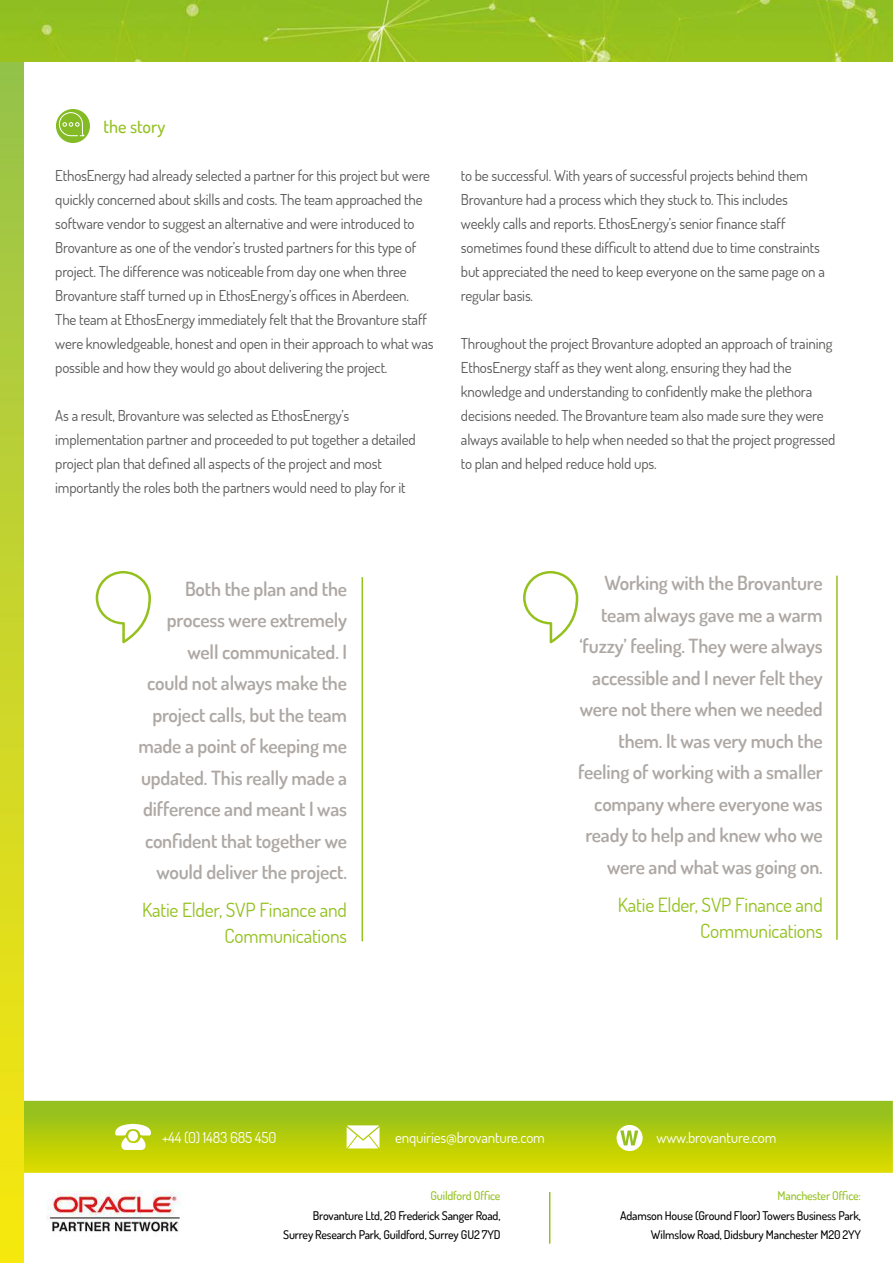
<style>
.page{position:relative;width:893px;height:1263px;background:#fff}
.page>*{position:absolute;margin:0;border:0;box-sizing:border-box;transform-origin:0 0}
.t1{font:600 19.5px/31.5px "Dosis";letter-spacing:-.01em;color:#aea8a4;text-align:right}
.t2{font:19.5px/25.5px "Dosis";letter-spacing:-.01em;color:#94c120;text-align:right}
.t3{font:500 18px "Dosis";color:#94c120}
.t4{font:15px/24px "Dosis";letter-spacing:-.01em;color:#585756}
.t5{font:15px "Dosis";letter-spacing:-.01em;color:#fff}
.t6{font:500 12px/19.5px "Dosis";letter-spacing:-.015em;color:#000;text-align:right}
.t7{font:500 12px "Dosis";letter-spacing:-.015em;color:#94c120}
</style>
<div class="page">
<img style="left:23px;top:1101px;width:870px;height:72px">
<svg style="left:115px;top:1124px;width:36px;height:26px"></svg>
<div style="left:128px;top:1131px;width:10px;height:10px;background:#fff;border-radius:50%"></div>
<svg style="left:347px;top:1125px;width:32px;height:23px"></svg>
<svg style="left:616px;top:1125px;width:27px;height:26px"></svg>
<svg style="left:620px;top:1130px;width:18px;height:15px"></svg>
<hr style="left:549px;top:1192px;width:1px;height:51px;background:#94c120">
<img style="left:0;top:61px;width:23px;height:1202px">
<img style="left:46px;top:1190px;width:134px;height:42px">
<img style="left:0;top:0;width:893px;height:61px">
<div style="left:56px;top:109px;width:34px;height:34px;background:#84bb25;border-radius:50%"></div>
<svg style="left:59px;top:112px;width:25px;height:31px"></svg>
<hr style="left:362px;top:577px;width:1px;height:364px;background:#95c11e">
<svg style="left:523px;top:571px;width:55px;height:72px"></svg>
<svg style="left:96px;top:571px;width:55px;height:72px"></svg>
<hr style="left:836px;top:576px;width:2px;height:364px;background:#95c11e">
<p class="t3" style="left:103px;top:119px;width:63px">the story</p>
<p class="t4" style="left:55px;top:165px;width:380px">EthosEnergy had already selected a partner for this project but were quickly concerned about skills and costs. The team approached the software vendor to suggest an alternative and were introduced to Brovanture as one of the vendor’s trusted partners for this type of project. The difference was noticeable from day one when three Brovanture staff turned up in EthosEnergy’s offices in Aberdeen.<br>The team at EthosEnergy immediately felt that the Brovanture staff were knowledgeable, honest and open in their approach to what was possible and how they would go about delivering the project.</p>
<p class="t4" style="left:55px;top:405px;width:362px">As a result, Brovanture was selected as EthosEnergy’s implementation partner and proceeded to put together a detailed project plan that defined all aspects of the project and most importantly the roles both the partners would need to play for it</p>
<p class="t4" style="left:461px;top:165px;width:366px">to be successful. With years of successful projects behind them Brovanture had a process which they stuck to. This includes weekly calls and reports. EthosEnergy’s senior finance staff sometimes found these difficult to attend due to time constraints but appreciated the need to keep everyone on the same page on a regular basis.</p>
<p class="t4" style="left:461px;top:333px;width:376px">Throughout the project Brovanture adopted an approach of training EthosEnergy staff as they went along, ensuring they had the knowledge and understanding to confidently make the plethora decisions needed. The Brovanture team also made sure they were always available to help when needed so that the project progressed to plan and helped reduce hold ups.</p>
<p class="t1" style="left:139px;top:575px;width:210px">Both the plan and the process were extremely well communicated. I<br>could not always make the project calls, but the team made a point of keeping me updated. This really made a difference and meant I was confident that together we would deliver the project.</p>
<h1 class="t2" style="left:142px;top:899px;width:206px">Katie Elder, SVP Finance and<br>Communications</h1>
<p class="t1" style="left:578px;top:569px;width:246px">Working with the Brovanture team always gave me a warm ‘fuzzy’ feeling. They were always accessible and I never felt they were not there when we needed them. It was very much the feeling of working with a smaller company where everyone was ready to help and knew who we were and what was going on.</p>
<h1 class="t2" style="left:618px;top:894px;width:206px">Katie Elder, SVP Finance and<br>Communications</h1>
<p class="t5" style="left:162px;top:1132px;width:116px">+44 (0) 1483 685 450</p>
<p class="t5" style="left:395px;top:1132px;width:151px">enquiries@brovanture.com</p>
<p class="t5" style="left:657px;top:1132px;width:121px">www.brovanture.com</p>
<p class="t7" style="left:430px;top:1188px;width:71px">Guildford Office</p>
<p class="t6" style="left:283px;top:1205px;width:219px">Brovanture Ltd, 20 Frederick Sanger Road,<br>Surrey Research Park, Guildford, Surrey GU2 7YD</p>
<p class="t7" style="left:778px;top:1188px;width:85px">Manchester Office:</p>
<p class="t6" style="left:620px;top:1205px;width:242px">Adamson House (Ground Floor) Towers Business Park,<br>Wilmslow Road, Didsbury Manchester M20 2YY</p>
</div>
